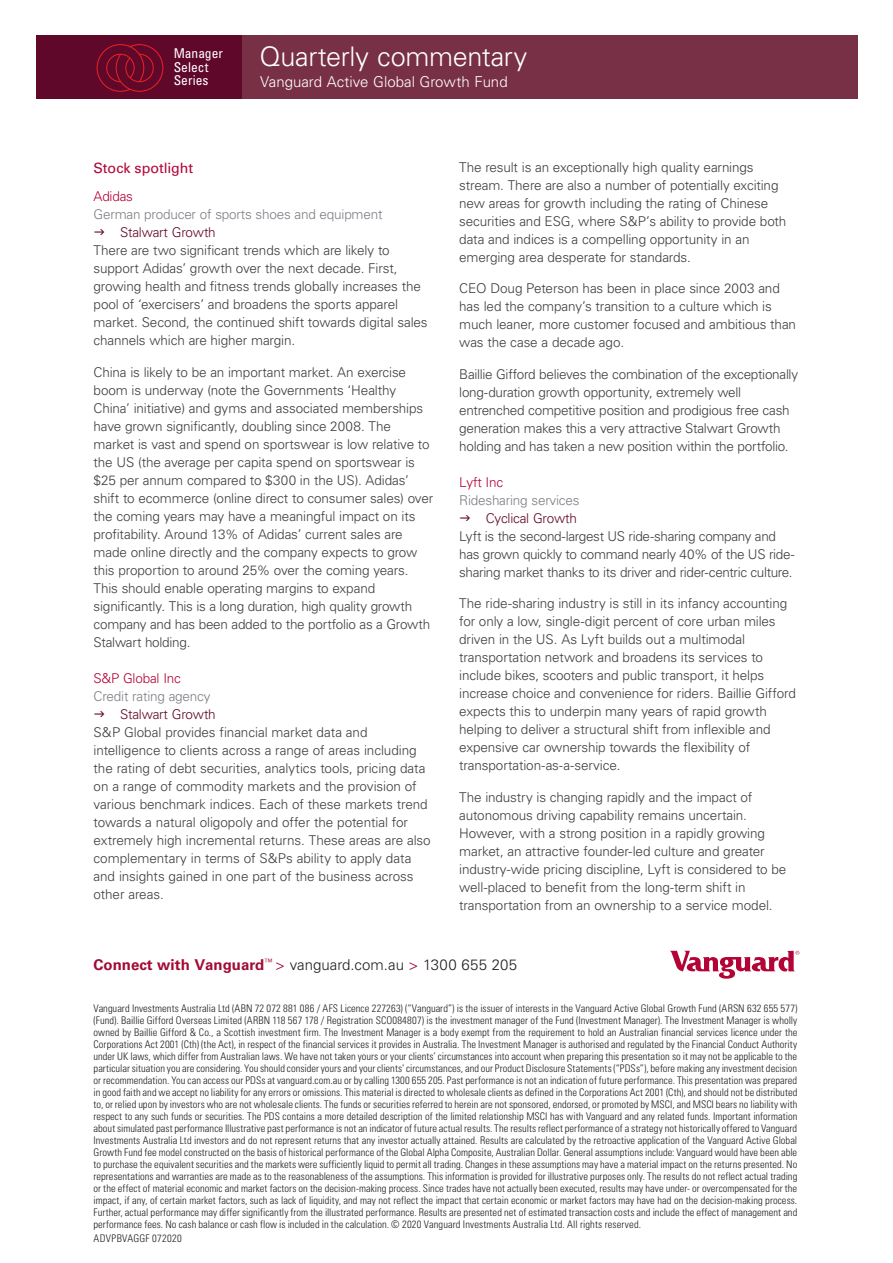
<style>
.page{position:relative;width:893px;height:1263px;background:#fff}
.page>*{position:absolute;margin:0;border:0;box-sizing:border-box;transform-origin:0 0}
.t1{font:300 27px "Univers LT Std";letter-spacing:-.01em;color:#fff}
.t2{font:300 15px "Univers LT Std";color:#fff}
.t3{font:300 15px "Univers LT Std";color:#231f20}
.t4{font:14.25px "Univers LT Std";letter-spacing:-.005em;color:#b30437}
.t5{font:300 13.5px/18px "Univers LT Std";letter-spacing:-.01em;color:#3e3e3f}
.t6{font:300 13.5px "Univers LT Std";letter-spacing:-.015em;color:#7b7e84}
.t7{font:300 13.5px "Univers LT Std";letter-spacing:-.015em;color:#60082a}
.t8{font:300 13.5px "Univers LT Std";letter-spacing:-.015em;color:#b30437}
.t9{font:condensed 13.5px/13.5px "Univers LT Std";color:#fff}
.t10{font:300 condensed 10.5px/12px "Univers LT Std";letter-spacing:.015em;color:#231f20;text-align:justify}
.t11{font:300 condensed 10.5px "Univers LT Std";letter-spacing:.035em;color:#231f20}
.s1{font-weight:700;color:#a30a34}
.s2{color:#a30a34}
</style>
<div class="page">
<div style="left:206px;top:36px;width:651px;height:63px;background:#783047"></div>
<div style="left:36px;top:36px;width:205px;height:63px;background:#60082a"></div>
<svg style="left:97px;top:44px;width:67px;height:48px"></svg>
<svg style="left:670px;top:951px;width:129px;height:28px"></svg>
<p class="t9" style="left:174px;top:47px;width:51px">Manager<br>Select<br>Series</p>
<h1 class="t1" style="left:259px;top:40px;width:269px">Quarterly commentary</h1>
<h2 class="t2" style="left:260px;top:73px;width:249px">Vanguard Active Global Growth Fund</h2>
<h2 class="t2" style="left:373px;top:73px;width:201px">Emerging Market Equity Fund</h2>
<h3 class="t4" style="left:94px;top:159px;width:101px">Stock spotlight</h3>
<p class="t8" style="left:94px;top:188px;width:41px">Adidas</p>
<p class="t6" style="left:94px;top:206px;width:290px">German producer of sports shoes and equipment</p>
<p class="t7" style="left:120px;top:224px;width:97px">Stalwart Growth</p>
<p class="t5" style="left:94px;top:241px;width:336px">There are two significant trends which are likely to support Adidas’ growth over the next decade. First, growing health and fitness trends globally increases the pool of ‘exercisers’ and broadens the sports apparel market. Second, the continued shift towards digital sales channels which are higher margin.</p>
<p class="t5" style="left:94px;top:363px;width:341px">China is likely to be an important market. An exercise boom is underway (note the Governments ‘Healthy China’ initiative) and gyms and associated memberships have grown significantly, doubling since 2008. The market is vast and spend on sportswear is low relative to the US (the average per capita spend on sportswear is $25 per annum compared to $300 in the US). Adidas’ shift to ecommerce (online direct to consumer sales) over the coming years may have a meaningful impact on its profitability. Around 13% of Adidas’ current sales are made online directly and the company expects to grow this proportion to around 25% over the coming years.<br>This should enable operating margins to expand significantly. This is a long duration, high quality growth company and has been added to the portfolio as a Growth Stalwart holding.</p>
<p class="t8" style="left:94px;top:670px;width:89px">S&amp;P Global Inc</p>
<p class="t6" style="left:94px;top:688px;width:118px">Credit rating agency</p>
<p class="t7" style="left:120px;top:706px;width:97px">Stalwart Growth</p>
<p class="t5" style="left:94px;top:723px;width:339px">S&amp;P Global provides financial market data and intelligence to clients across a range of areas including the rating of debt securities, analytics tools, pricing data on a range of commodity markets and the provision of various benchmark indices. Each of these markets trend towards a natural oligopoly and offer the potential for extremely high incremental returns. These areas are also complementary in terms of S&amp;Ps ability to apply data and insights gained in one part of the business across other areas.</p>
<p class="t5" style="left:459px;top:158px;width:329px">The result is an exceptionally high quality earnings stream. There are also a number of potentially exciting new areas for growth including the rating of Chinese securities and ESG, where S&amp;P’s ability to provide both data and indices is a compelling opportunity in an emerging area desperate for standards.</p>
<p class="t5" style="left:459px;top:280px;width:338px">CEO Doug Peterson has been in place since 2003 and has led the company’s transition to a culture which is much leaner, more customer focused and ambitious than was the case a decade ago.</p>
<p class="t5" style="left:459px;top:365px;width:340px">Baillie Gifford believes the combination of the exceptionally long-duration growth opportunity, extremely well entrenched competitive position and prodigious free cash generation makes this a very attractive Stalwart Growth holding and has taken a new position within the portfolio.</p>
<p class="t8" style="left:459px;top:474px;width:45px">Lyft Inc</p>
<p class="t6" style="left:459px;top:492px;width:122px">Ridesharing services</p>
<p class="t7" style="left:486px;top:510px;width:93px">Cyclical Growth</p>
<p class="t5" style="left:459px;top:527px;width:337px">Lyft is the second-largest US ride-sharing company and has grown quickly to command nearly 40% of the US ride&shy;sharing market thanks to its driver and rider-centric culture.</p>
<p class="t5" style="left:459px;top:595px;width:338px">The ride-sharing industry is still in its infancy accounting for only a low, single-digit percent of core urban miles driven in the US. As Lyft builds out a multimodal transportation network and broadens its services to include bikes, scooters and public transport, it helps increase choice and convenience for riders. Baillie Gifford expects this to underpin many years of rapid growth helping to deliver a structural shift from inflexible and expensive car ownership towards the flexibility of transportation-as-a-service.</p>
<p class="t5" style="left:459px;top:788px;width:329px">The industry is changing rapidly and the impact of autonomous driving capability remains uncertain.<br>However, with a strong position in a rapidly growing market, an attractive founder-led culture and greater industry-wide pricing discipline, Lyft is considered to be well-placed to benefit from the long-term shift in transportation from an ownership to a service model.</p>
<h2 class="t3" style="left:94px;top:955px;width:425px"><span class="s1">Connect with Vanguard</span><sup>™</sup> <span class="s2">&gt;</span> vanguard.com.au <span class="s2">&gt;</span> 1300 655 205</h2>
<p class="t10" style="left:94px;top:1002px;width:705px">Vanguard Investments Australia Ltd (ABN 72 072 881 086 / AFS Licence 227263) (“Vanguard”) is the issuer of interests in the Vanguard Active Global Growth Fund (ARSN 632 655 577) (Fund). Baillie Gifford Overseas Limited (ARBN 118 567 178 / Registration SCO084807) is the investment manager of the Fund (Investment Manager). The Investment Manager is wholly owned by Baillie Gifford &amp; Co., a Scottish investment firm. The Investment Manager is a body exempt from the requirement to hold an Australian financial services licence under the Corporations Act 2001 (Cth) (the Act), in respect of the financial services it provides in Australia. The Investment Manager is authorised and regulated by the Financial Conduct Authority under UK laws, which differ from Australian laws. We have not taken yours or your clients’ circumstances into account when preparing this presentation so it may not be applicable to the particular situation you are considering. You should consider yours and your clients’ circumstances, and our Product Disclosure Statements (“PDSs”), before making any investment decision or recommendation. You can access our PDSs at vanguard.com.au or by calling 1300 655 205. Past performance is not an indication of future performance. This presentation was prepared in good faith and we accept no liability for any errors or omissions. This material is directed to wholesale clients as defined in the Corporations Act 2001 (Cth), and should not be distributed to, or relied upon by investors who are not wholesale clients. The funds or securities referred to herein are not sponsored, endorsed, or promoted by MSCI, and MSCI bears no liability with respect to any such funds or securities. The PDS contains a more detailed description of the limited relationship MSCI has with Vanguard and any related funds. Important information about simulated past performance Illustrative past performance is not an indicator of future actual results. The results reflect performance of a strategy not historically offered to Vanguard Investments Australia Ltd investors and do not represent returns that any investor actually attained. Results are calculated by the retroactive application of the Vanguard Active Global Growth Fund fee model constructed on the basis of historical performance of the Global Alpha Composite, Australian Dollar. General assumptions include: Vanguard would have been able to purchase the equivalent securities and the markets were sufficiently liquid to permit all trading. Changes in these assumptions may have a material impact on the returns presented. No representations and warranties are made as to the reasonableness of the assumptions. This information is provided for illustrative purposes only. The results do not reflect actual trading or the effect of material economic and market factors on the decision-making process. Since trades have not actually been executed, results may have under- or overcompensated for the impact, if any, of certain market factors, such as lack of liquidity, and may not reflect the impact that certain economic or market factors may have had on the decision-making process.<br>Further, actual performance may differ significantly from the illustrated performance. Results are presented net of estimated transaction costs and include the effect of management and performance fees. No cash balance or cash flow is included in the calculation. © 2020 Vanguard Investments Australia Ltd. All rights reserved.</p>
<p class="t11" style="left:94px;top:1232px;width:90px">ADVPBVAGGF 072020</p>
</div>
